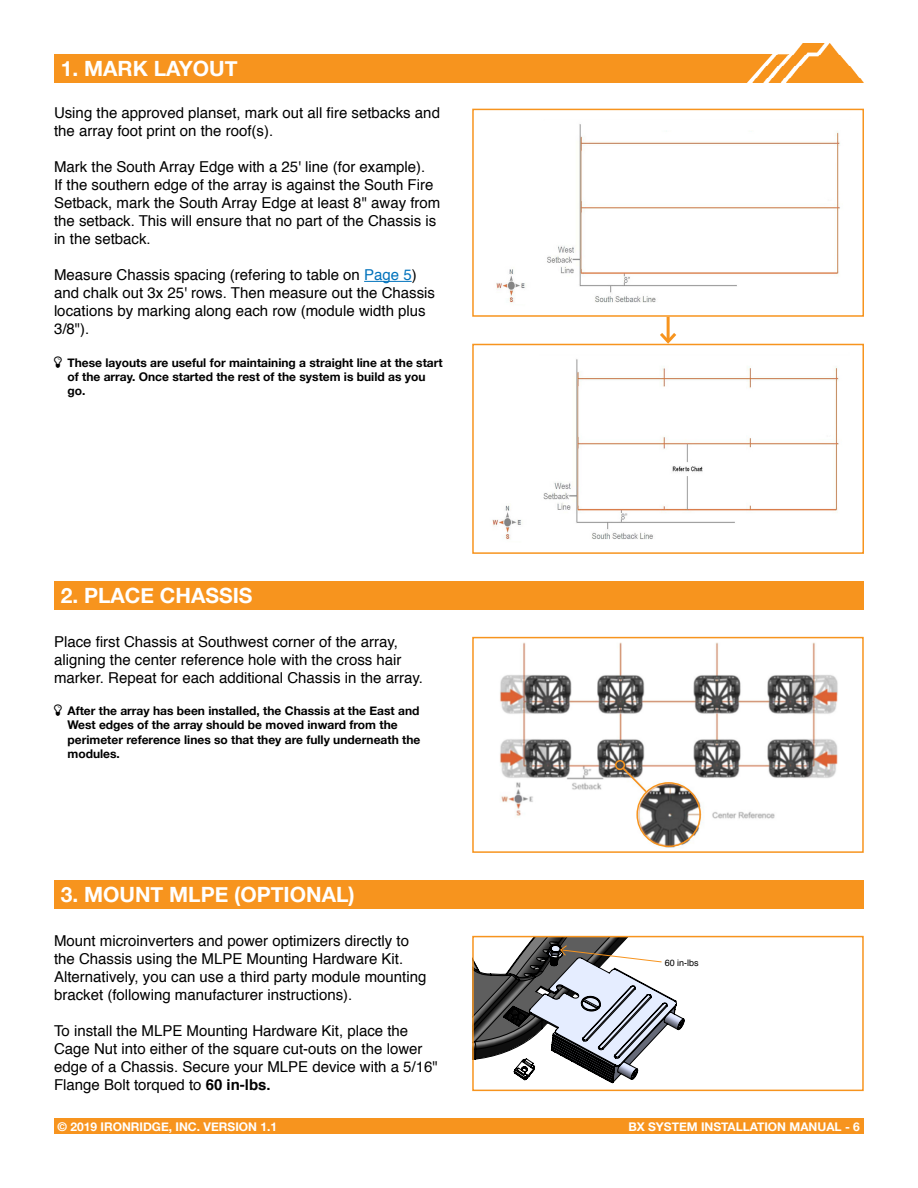
<style>
.page{position:relative;width:918px;height:1188px;background:#fff}
.page>*{position:absolute;margin:0;border:0;box-sizing:border-box;transform-origin:0 0}
.t1{font:700 21px "Helvetica Neue";color:#fff}
.t2{font:15px/18px "Helvetica";color:#000}
.t3{font:700 12px/14.4px "Helvetica Neue";color:#000}
.t4{font:700 12px "Helvetica Neue";color:#fff}
.t5{font:9px "Helvetica";color:#000}
.s1{color:#0072bc}
.s2{font-weight:700}
</style>
<div class="page">
<img style="left:773px;top:44px;width:91px;height:39px">
<div style="left:472px;top:1118px;width:392px;height:16px;background:#f7941e"></div>
<div style="left:54px;top:1118px;width:441px;height:16px;background:#f7941e"></div>
<div style="left:54px;top:54px;width:719px;height:29px;background:#f7941e"></div>
<div style="left:54px;top:581px;width:810px;height:29px;background:#f7941e"></div>
<img style="left:496px;top:124px;width:344px;height:179px">
<div style="left:472px;top:109px;width:392px;height:208px;border:2px solid #f7941e"></div>
<img style="left:500px;top:642px;width:338px;height:206px">
<div style="left:472px;top:637px;width:392px;height:216px;border:2px solid #f7941e"></div>
<hr style="left:364px;top:281px;width:48px;height:1px;background:#0072bc">
<div style="left:54px;top:880px;width:810px;height:29px;background:#f7941e"></div>
<div style="left:472px;top:936px;width:392px;height:155px;border:2px solid #f7941e"></div>
<img style="left:492px;top:359px;width:347px;height:181px">
<div style="left:472px;top:344px;width:392px;height:210px;border:2px solid #f7941e"></div>
<hr style="left:667px;top:317px;width:3px;height:25px;background:#f7941e">
<svg style="left:657px;top:330px;width:22px;height:16px"></svg>
<div style="left:636px;top:782px;width:65px;height:65px;border:2px solid #f7941e;border-radius:50%"></div>
<svg style="left:620px;top:766px;width:28px;height:28px"></svg>
<div style="left:615px;top:760px;width:10px;height:10px;border:2px solid #f7941e;border-radius:50%"></div>
<svg style="left:473px;top:937px;width:237px;height:146px"></svg>
<h1 class="t1" style="left:61px;top:52px;width:178px">1. MARK LAYOUT</h1>
<p class="t2" style="left:54px;top:104px;width:388px">Using the approved planset, mark out all fire setbacks and the array foot print on the roof(s).</p>
<p class="t2" style="left:54px;top:158px;width:388px">Mark the South Array Edge with a 25' line (for example).<br>If the southern edge of the array is against the South Fire Setback, mark the South Array Edge at least 8" away from the setback. This will ensure that no part of the Chassis is in the setback.</p>
<p class="t2" style="left:54px;top:266px;width:383px">Measure Chassis spacing (refering to table on <span class="s1">Page 5</span>) and chalk out 3x 25' rows. Then measure out the Chassis locations by marking along each row (module width plus 3/8").</p>
<p class="t3" style="left:68px;top:355px;width:377px">These layouts are useful for maintaining a straight line at the start of the array. Once started the rest of the system is build as you go.</p>
<h1 class="t1" style="left:61px;top:579px;width:193px">2. PLACE CHASSIS</h1>
<p class="t2" style="left:54px;top:633px;width:371px">Place first Chassis at Southwest corner of the array, aligning the center reference hole with the cross hair marker. Repeat for each additional Chassis in the array.</p>
<p class="t3" style="left:68px;top:704px;width:354px">After the array has been installed, the Chassis at the East and West edges of the array should be moved inward from the perimeter reference lines so that they are fully underneath the modules.</p>
<h1 class="t1" style="left:61px;top:878px;width:296px">3. MOUNT MLPE (OPTIONAL)</h1>
<p class="t2" style="left:54px;top:932px;width:374px">Mount microinverters and power optimizers directly to the Chassis using the MLPE Mounting Hardware Kit.<br>Alternatively, you can use a third party module mounting bracket (following manufacturer instructions).</p>
<p class="t2" style="left:54px;top:1022px;width:385px">To install the MLPE Mounting Hardware Kit, place the Cage Nut into either of the square cut-outs on the lower edge of a Chassis. Secure your MLPE device with a 5/16" Flange Bolt torqued to <span class="s2">60 in-lbs.</span></p>
<p class="t5" style="left:665px;top:956px;width:36px">60 in-lbs</p>
<p class="t4" style="left:58px;top:1117px;width:221px">© 2019 IRONRIDGE, INC. VERSION 1.1</p>
<p class="t4" style="left:628px;top:1117px;width:233px">BX SYSTEM INSTALLATION MANUAL - 6</p>
</div>
